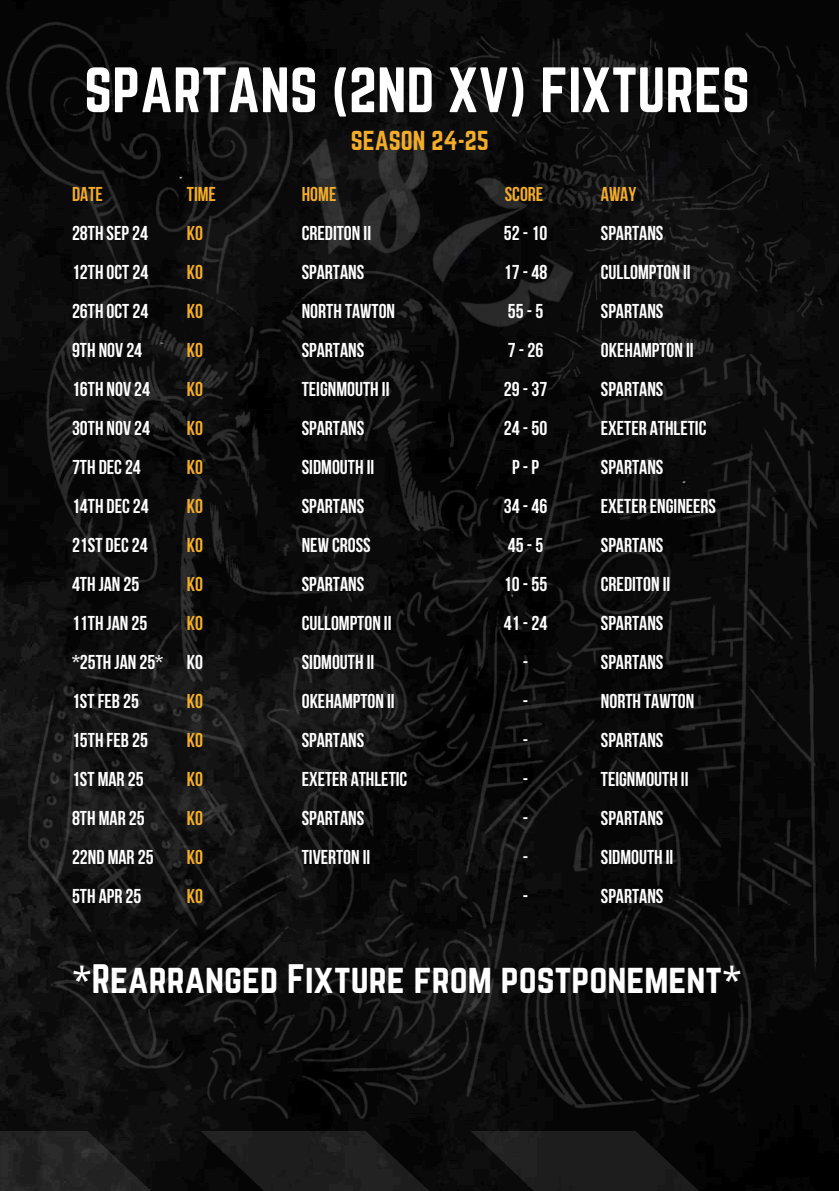
<style>
.page{position:relative;width:839px;height:1191px;background:#fff}
.page>*{position:absolute;margin:0;border:0;box-sizing:border-box;transform-origin:0 0}
.t1{font:56px "Norwester";color:#fff}
.t2{font:36px "Norwester";color:#fff}
.t3{font:24px "Norwester";color:#f4ad29}
.t4{font:700 20px/39px "Bebas Neue";color:#fff;text-align:center}
.t5{font:700 20px "Bebas Neue";color:#f4ad29}
.t6{font:700 20px "Bebas Neue";color:#f4ae28}
.t7{font:700 20px "Bebas Neue";color:#f4ad2a}
.s1{color:#f4ad29}
.s2{font-family:"Noto Sans"}
</style>
<div class="page">
<img style="left:0;top:0;width:838px;height:1189px">
<svg style="left:0;top:1131px;width:200px;height:60px;background:#1b1b1b"></svg>
<svg style="left:200px;top:1131px;width:270px;height:60px;background:#151515"></svg>
<svg style="left:470px;top:1131px;width:358px;height:60px;background:#101010"></svg>
<img style="left:0;top:0;width:788px;height:8px">
<p class="t1" style="left:84px;top:56px;width:667px">SPARTANS (2ND XV) FIXTURES</p>
<p class="t3" style="left:351px;top:126px;width:140px">SEASON 24-25</p>
<p class="t5" style="left:72px;top:186px;width:32px">DATE</p>
<p class="t4" style="left:72px;top:215px;width:77px">28TH SEP24</p>
<h1 class="t4" style="left:72px;top:254px;width:78px">12TH OCT24</h1>
<p class="t4" style="left:72px;top:293px;width:78px">26TH OCT24</p>
<p class="t4" style="left:72px;top:332px;width:72px">9TH NOV 24</p>
<p class="t4" style="left:72px;top:371px;width:80px">16TH NOV 24</p>
<p class="t4" style="left:72px;top:410px;width:80px">30TH NOV 24</p>
<p class="t4" style="left:72px;top:449px;width:70px">7TH DEC24</p>
<p class="t4" style="left:72px;top:488px;width:78px">14TH DEC24</p>
<p class="t4" style="left:72px;top:527px;width:77px">21ST DEC24</p>
<p class="t4" style="left:72px;top:566px;width:69px">4TH JAN 25</p>
<p class="t4" style="left:72px;top:605px;width:77px">11TH JAN 25</p>
<p class="t4" style="left:72px;top:644px;width:93px">*25TH JAN 25*</p>
<p class="t4" style="left:72px;top:683px;width:68px">1STFEB 25</p>
<p class="t4" style="left:72px;top:722px;width:77px">15TH FEB 25</p>
<p class="t4" style="left:72px;top:761px;width:73px">1ST MAR 25</p>
<p class="t4" style="left:72px;top:800px;width:74px">8TH MAR 25</p>
<p class="t4" style="left:72px;top:839px;width:83px">22ND MAR 25</p>
<p class="t4" style="left:72px;top:878px;width:71px">5TH APR 25</p>
<p class="t5" style="left:302px;top:186px;width:36px">HOME</p>
<p class="t4" style="left:302px;top:215px;width:71px">CREDITON II</p>
<p class="t4" style="left:302px;top:254px;width:64px">SPARTANS</p>
<p class="t4" style="left:302px;top:293px;width:95px">NORTH TAWTON</p>
<p class="t4" style="left:302px;top:332px;width:64px">SPARTANS</p>
<p class="t4" style="left:302px;top:371px;width:89px">TEIGNMOUTH II</p>
<p class="t4" style="left:302px;top:410px;width:64px">SPARTANS</p>
<p class="t4" style="left:302px;top:449px;width:74px">SIDMOUTH II</p>
<p class="t4" style="left:302px;top:488px;width:64px">SPARTANS</p>
<p class="t4" style="left:302px;top:527px;width:70px">NEW CROSS</p>
<p class="t4" style="left:302px;top:566px;width:64px">SPARTANS</p>
<p class="t4" style="left:302px;top:605px;width:91px">CULLOMPTON II</p>
<p class="t4" style="left:302px;top:644px;width:74px">SIDMOUTH II</p>
<p class="t4" style="left:302px;top:683px;width:94px">OKEHAMPTON II</p>
<p class="t4" style="left:302px;top:722px;width:64px">SPARTANS</p>
<p class="t4" style="left:302px;top:761px;width:107px">EXETER ATHLETIC</p>
<p class="t4" style="left:302px;top:800px;width:64px">SPARTANS</p>
<p class="t4" style="left:302px;top:839px;width:70px">TIVERTON II</p>
<p class="t4" style="left:504px;top:176px;width:45px"><span class="s1">SCORE<br></span>52-10<br>17-48<br>55-5<br>7-26<br>29-37<br>24-50<br>P-P<br>34-46<br>45-5<br>10-55<br>41-24 -<br>-<br>-<br>-<br>-<br>-<br>-</p>
<p class="t5" style="left:601px;top:186px;width:37px">AWAY</p>
<p class="t5" style="left:187px;top:186px;width:31px">TIME</p>
<p class="t5" style="left:187px;top:225px;width:18px">KO</p>
<p class="t5" style="left:187px;top:264px;width:18px">KO</p>
<p class="t5" style="left:187px;top:303px;width:18px">KO</p>
<p class="t5" style="left:187px;top:342px;width:18px">KO</p>
<p class="t5" style="left:187px;top:381px;width:18px">KO</p>
<p class="t5" style="left:187px;top:420px;width:18px">KO</p>
<p class="t5" style="left:187px;top:459px;width:18px">KO</p>
<p class="t7" style="left:187px;top:498px;width:18px">KO</p>
<p class="t6" style="left:187px;top:537px;width:18px">KO</p>
<p class="t6" style="left:187px;top:576px;width:18px">KO</p>
<p class="t6" style="left:187px;top:615px;width:18px">KO</p>
<p class="t4" style="left:187px;top:644px;width:18px">KO</p>
<p class="t6" style="left:187px;top:693px;width:18px">KO</p>
<p class="t6" style="left:187px;top:732px;width:18px">KO</p>
<p class="t6" style="left:187px;top:771px;width:18px">KO</p>
<p class="t6" style="left:187px;top:810px;width:18px">KO</p>
<p class="t6" style="left:187px;top:849px;width:18px">KO</p>
<p class="t6" style="left:187px;top:888px;width:18px">KO</p>
<p class="t4" style="left:601px;top:215px;width:64px">SPARTANS</p>
<h3 class="t4" style="left:601px;top:254px;width:91px">CULLOMPTON II</h3>
<p class="t4" style="left:601px;top:293px;width:64px">SPARTANS</p>
<p class="t4" style="left:601px;top:332px;width:94px">OKEHAMPTON II</p>
<p class="t4" style="left:601px;top:371px;width:64px">SPARTANS</p>
<p class="t4" style="left:601px;top:410px;width:107px">EXETER ATHLETIC</p>
<p class="t4" style="left:601px;top:449px;width:64px">SPARTANS</p>
<p class="t4" style="left:601px;top:488px;width:117px">EXETER ENGINEERS</p>
<p class="t4" style="left:601px;top:527px;width:64px">SPARTANS</p>
<p class="t4" style="left:601px;top:566px;width:71px">CREDITON II</p>
<p class="t4" style="left:601px;top:605px;width:64px">SPARTANS</p>
<p class="t4" style="left:601px;top:644px;width:64px">SPARTANS</p>
<p class="t4" style="left:601px;top:683px;width:95px">NORTH TAWTON</p>
<p class="t4" style="left:601px;top:722px;width:64px">SPARTANS</p>
<p class="t4" style="left:601px;top:761px;width:89px">TEIGNMOUTH II</p>
<p class="t4" style="left:601px;top:800px;width:64px">SPARTANS</p>
<p class="t4" style="left:601px;top:839px;width:74px">SIDMOUTH II</p>
<p class="t4" style="left:601px;top:878px;width:64px">SPARTANS</p>
<p class="t2" style="left:72px;top:957px;width:671px"><span class="s2">*</span>Rearranged Fixture from postponement<span class="s2">*</span></p>
</div>
